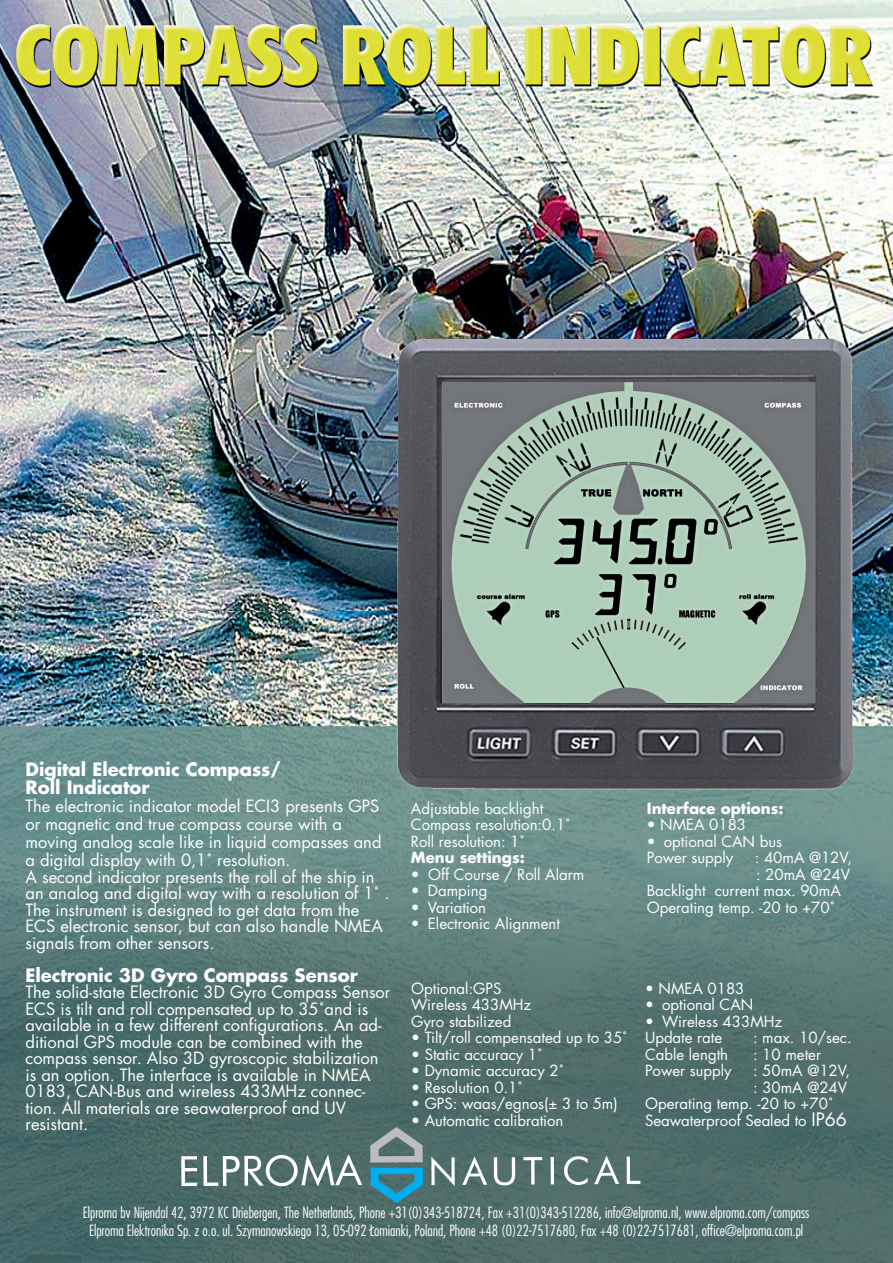
<style>
.page{position:relative;width:893px;height:1263px;background:#fff}
.page>*{position:absolute;margin:0;border:0;box-sizing:border-box;transform-origin:0 0}
.t1{font:700 18px/18px "Futura";color:#fff}
.t2{font:16.5px/16.5px "Futura";color:#fff}
.t3{font:15px/16.5px "Futura";color:#fff}
.t4{font:300 condensed 15px/18px "Futura";color:#fff;text-align:center}
.t5{font:700 15px "Futura";color:#fff}
.s1{font-size:18px}
</style>
<div class="page">
<img style="left:1px;top:0;width:892px;height:1263px">
<svg style="left:370px;top:1127px;width:53px;height:76px;background:#558c99"></svg>
<svg style="left:181px;top:1156px;width:16px;height:30px"></svg>
<svg style="left:203px;top:1154px;width:159px;height:32px"></svg>
<svg style="left:431px;top:1156px;width:24px;height:30px"></svg>
<svg style="left:462px;top:1156px;width:25px;height:29px"></svg>
<svg style="left:494px;top:1157px;width:21px;height:28px"></svg>
<svg style="left:523px;top:1157px;width:19px;height:27px"></svg>
<hr style="left:551px;top:1157px;width:3px;height:27px;background:#fff">
<svg style="left:564px;top:1156px;width:24px;height:29px"></svg>
<svg style="left:594px;top:1155px;width:25px;height:29px"></svg>
<svg style="left:627px;top:1156px;width:13px;height:28px"></svg>
<svg style="left:368px;top:1225px;width:7px;height:7px"></svg>
<p class="t1" style="left:26px;top:762px;width:257px">Digital Electronic Compass/<br>Roll Indicator</p>
<p class="t2" style="left:26px;top:799px;width:358px;line-height:18px">The electronic indicator model ECI3 presents GPS or magnetic and true compass course with a moving analog scale like in liquid compasses and a digital display with 0,1˚ resolution.</p>
<p class="t2" style="left:26px;top:870px;width:366px">A second indicator presents the roll of the ship in an analog and digital way with a resolution of 1˚ .<br>The instrument is designed to get data from the ECS electronic sensor, but can also handle NMEA signals from other sensors.</p>
<p class="t1" style="left:26px;top:968px;width:334px">Electronic 3D Gyro Compass Sensor</p>
<p class="t2" style="left:26px;top:985px;width:366px">The solid-state Electronic 3D Gyro Compass Sensor ECS is tilt and roll compensated up to 35˚and is available in a few different configurations. An ad&shy;ditional GPS module can be combined with the compass sensor. Also 3D gyroscopic stabilization is an option. The interface is available in NMEA 0183, CAN-Bus and wireless 433MHz connec&shy;tion. All materials are seawaterproof and UV resistant.</p>
<p class="t3" style="left:411px;top:801px;width:161px">Adjustable backlight<br>Compass resolution:0.1˚<br>Roll resolution: 1˚</p>
<p class="t5" style="left:411px;top:851px;width:115px">Menu settings:</p>
<p class="t3" style="left:411px;top:867px;width:175px">• Off Course / Roll Alarm</p>
<p class="t3" style="left:411px;top:884px;width:78px">• Damping</p>
<p class="t3" style="left:411px;top:900px;width:77px">• Variation</p>
<p class="t3" style="left:411px;top:917px;width:151px">• Electronic Alignment</p>
<p class="t5" style="left:647px;top:801px;width:138px">Interface options:</p>
<p class="t3" style="left:647px;top:818px;width:101px">• NMEA 0183</p>
<p class="t3" style="left:647px;top:834px;width:137px">• optional CAN bus<br>Power supply</p>
<p class="t3" style="left:755px;top:851px;width:99px">: 40mA @12V,</p>
<p class="t3" style="left:756px;top:867px;width:96px">: 20mA @24V</p>
<p class="t3" style="left:647px;top:884px;width:196px">Backlight current max. 90mA</p>
<p class="t3" style="left:647px;top:900px;width:190px">Operating temp. -20 to +70˚</p>
<p class="t3" style="left:411px;top:981px;width:122px">Optional:GPS<br>Wireless 433MHz<br>Gyro stabilized</p>
<p class="t3" style="left:411px;top:1031px;width:218px">• Tilt/roll compensated up to 35˚</p>
<p class="t3" style="left:411px;top:1047px;width:133px">• Static accuracy 1˚</p>
<p class="t3" style="left:411px;top:1064px;width:154px">• Dynamic accuracy 2˚</p>
<p class="t3" style="left:411px;top:1080px;width:113px">• Resolution 0.1˚</p>
<p class="t3" style="left:411px;top:1097px;width:208px">• GPS: waas/egnos(± 3 to 5m)</p>
<p class="t3" style="left:411px;top:1113px;width:154px">• Automatic calibration</p>
<p class="t3" style="left:645px;top:981px;width:101px">• NMEA 0183</p>
<p class="t3" style="left:645px;top:998px;width:110px">• optional CAN</p>
<p class="t3" style="left:645px;top:1014px;width:139px">• Wireless 433MHz<br>Update rate</p>
<p class="t3" style="left:753px;top:1031px;width:100px">: max. 10/sec.</p>
<p class="t3" style="left:645px;top:1047px;width:85px">Cable length</p>
<p class="t3" style="left:753px;top:1047px;width:69px">: 10 meter</p>
<p class="t3" style="left:645px;top:1064px;width:88px">Power supply</p>
<p class="t3" style="left:753px;top:1064px;width:99px">: 50mA @12V,</p>
<p class="t3" style="left:753px;top:1080px;width:96px">: 30mA @24V</p>
<p class="t3" style="left:645px;top:1097px;width:190px">Operating temp. -20 to +70˚</p>
<p class="t3" style="left:645px;top:1113px;width:203px">Seawaterproof Sealed to <span class="s1">IP66</span></p>
<p class="t4" style="left:83px;top:1204px;width:728px">Elproma bv Nijendal 42, 3972 KC Driebergen, The Netherlands, Phone +31(0)343-518724, Fax +31(0)343-512286, info@elproma.nl, www.elproma.com/compass<br>Elproma Elektronika Sp. z o.o. ul. Szymanowskiego 13, 05-092 Lomianki, Poland, Phone +48 (0)22-7517680, Fax +48 (0)22-7517681, office@elproma.com.pl</p>
</div>
